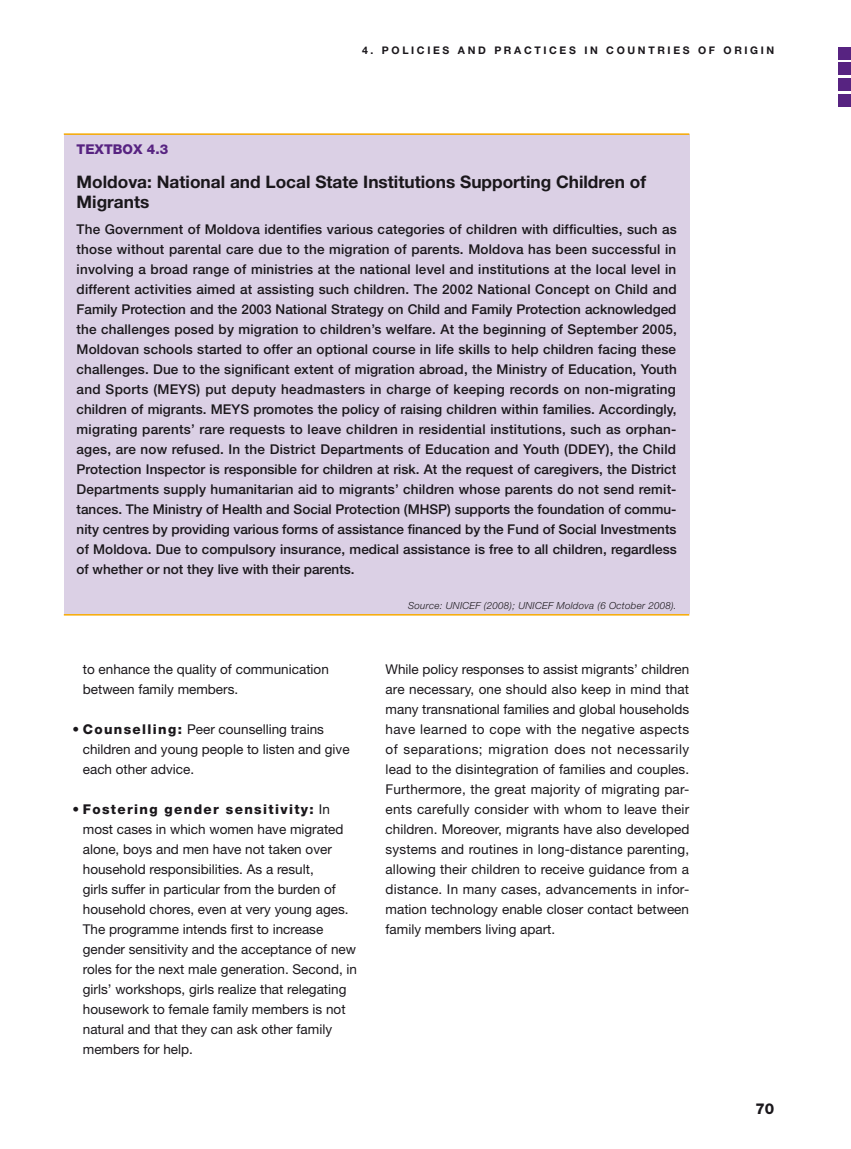
<style>
.page{position:relative;width:851px;height:1149px;background:#fff}
.page>*{position:absolute;margin:0;border:0;box-sizing:border-box;transform-origin:0 0}
.t1{font:700 17.25px/20px "Helvetica Neue LT Pro";color:#1a171b}
.t2{font:800 15px "Helvetica Neue LT Pro";color:#1a171b}
.t3{font:500 13.5px/20px "Helvetica Neue LT Pro";color:#1a171b;text-align:justify}
.t4{font:13.5px/20px "Helvetica Neue LT Pro";color:#1a171b}
.t5{font:800 13.5px "Helvetica Neue LT Pro";color:#572381}
.t6{font:700 10.5px "Helvetica Neue LT Pro";letter-spacing:.25em;color:#1a171b}
.t7{font:italic 300 9.75px "Helvetica Neue LT Pro";letter-spacing:.03em;color:#1a171b}
.s1{font-weight:500}
.s2{font-weight:800}
</style>
<div class="page">
<div style="left:64px;top:134px;width:625px;height:480px;background:#dbd0e5"></div>
<hr style="left:64px;top:133px;width:625px;height:2px;background:#f6a800">
<hr style="left:64px;top:614px;width:625px;height:1px;background:#f6a800">
<div style="left:838px;top:47px;width:12px;height:12px;background:#572381"></div>
<div style="left:838px;top:62px;width:12px;height:13px;background:#572381"></div>
<div style="left:838px;top:78px;width:12px;height:13px;background:#572381"></div>
<div style="left:838px;top:94px;width:12px;height:13px;background:#572381"></div>
<p class="t6" style="left:362px;top:44px;width:49px">4. Policies</p>
<p class="t6" style="left:458px;top:44px;width:67px">an d Practices</p>
<p class="t6" style="left:584px;top:44px;width:8px">in</p>
<p class="t6" style="left:606px;top:44px;width:31px">Count</p>
<p class="t6" style="left:657px;top:44px;width:19px">ries</p>
<p class="t6" style="left:698px;top:44px;width:55px">of Origin</p>
<p class="t5" style="left:77px;top:141px;width:93px">TEXTBOX 4.3</p>
<p class="t1" style="left:77px;top:171px;width:571px">Moldova: National and Local State Institutions Supporting Children of<br>Migrants</p>
<p class="t3" style="left:77px;top:219px;width:601px">The Government of Moldova identifies various categories of children with difficulties, such as those without parental care due to the migration of parents. Moldova has been successful in involving a broad range of ministries at the national level and institutions at the local level in different activities aimed at assisting such children. The 2002 National Concept on Child and Family Protection and the 2003 National Strategy on Child and Family Protection acknowledged the challenges posed by migration to children’s welfare. At the beginning of September 2005, Moldovan schools started to offer an optional course in life skills to help children facing these challenges. Due to the significant extent of migration abroad, the Ministry of Education, Youth and Sports (MEYS) put deputy headmasters in charge of keeping records on non-migrating children of migrants. MEYS promotes the policy of raising children within families. Accordingly, migrating parents’ rare requests to leave children in residential institutions, such as orphan&shy;ages, are now refused. In the District Departments of Education and Youth (DDEY), the Child Protection Inspector is responsible for children at risk. At the request of caregivers, the District Departments supply humanitarian aid to migrants’ children whose parents do not send remit&shy;tances. The Ministry of Health and Social Protection (MHSP) supports the foundation of commu&shy;nity centres by providing various forms of assistance financed by the Fund of Social Investments of Moldova. Due to compulsory insurance, medical assistance is free to all children, regardless of whether or not they live with their parents.</p>
<p class="t7" style="left:408px;top:599px;width:270px">Source: UNICEF (2008); UNICEF Moldova (6 October 2008).</p>
<p class="t4" style="left:83px;top:658px;width:247px">to enhance the quality of communication between family members.</p>
<p class="t4" style="left:83px;top:718px;width:268px;text-indent:-11px"><span class="s1">•</span> <span class="s2">Counselling:</span> Peer counselling trains children and young people to listen and give each other advice.</p>
<p class="t4" style="left:83px;top:798px;width:276px;text-indent:-11px"><span class="s1">•</span> <span class="s2">Fostering gender sensitivity:</span> In most cases in which women have migrated alone, boys and men have not taken over household responsibilities. As a result,<br>girls suffer in particular from the burden of household chores, even at very young ages.<br>The programme intends first to increase gender sensitivity and the acceptance of new roles for the next male generation. Second, in girls’ workshops, girls realize that relegating housework to female family members is not natural and that they can ask other family members for help.</p>
<p class="t4" style="left:385px;top:658px;width:305px;text-align:justify">While policy responses to assist migrants’ children are necessary, one should also keep in mind that many transnational families and global households have learned to cope with the negative aspects of separations; migration does not necessarily lead to the disintegration of families and couples.<br>Furthermore, the great majority of migrating par&shy;ents carefully consider with whom to leave their children. Moreover, migrants have also developed systems and routines in long-distance parenting, allowing their children to receive guidance from a distance. In many cases, advancements in infor&shy;mation technology enable closer contact between family members living apart.</p>
<p class="t2" style="left:755px;top:1099px;width:20px">70</p>
</div>
